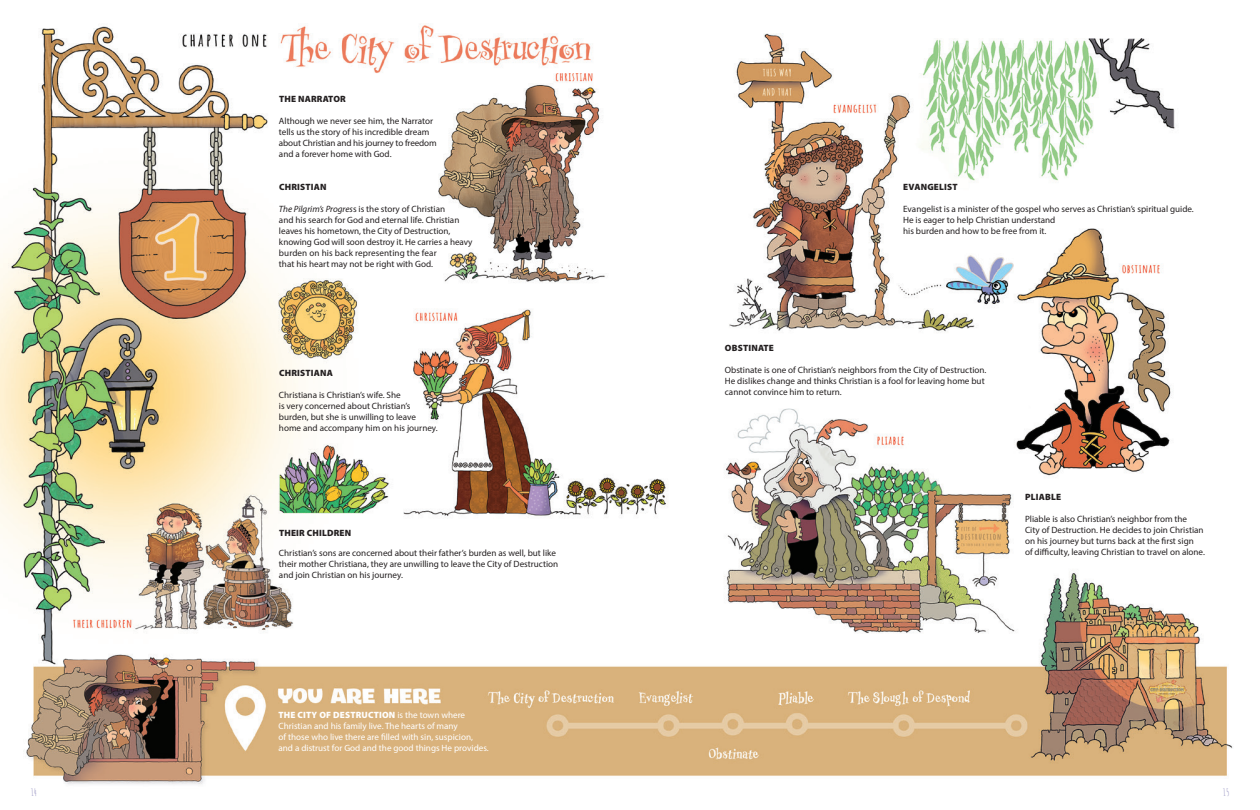
<style>
.page{position:relative;width:1260px;height:810px;background:#fff}
.page>*{position:absolute;margin:0;border:0;box-sizing:border-box;transform-origin:0 0}
.t1{font:700 10.12px "Amatic SC";color:#aaa7cd}
.Chapter_Opener{font:9.12px "Myriad Pro";color:#231f20}
.Chapter_Opener-2{font:9.12px "Myriad Pro";color:#fff}
.Chapter_Opener-3{font:900 9.12px "Myriad Pro";letter-spacing:.02em;color:#231f20}
.Chapter_Opener-4{font:900 9.12px "Myriad Pro";letter-spacing:.02em;color:#fff}
.s1{font-style:italic}
.s2{font-weight:400}
</style>
<div class="page">
<img style="left:0;top:24px;width:1233px;height:760px">
<p class="Chapter_Opener-3" style="left:279px;top:93px;width:68px">THE NARRATOR</p>
<p class="Chapter_Opener" style="left:279px;top:116px;width:156px">Although we never see him, the Narrator</p>
<p class="Chapter_Opener" style="left:279px;top:127px;width:152px">tells us the story of his incredible dream</p>
<p class="Chapter_Opener" style="left:279px;top:138px;width:159px">about Christian and his journey to freedom</p>
<p class="Chapter_Opener" style="left:279px;top:148px;width:114px">and a forever home with God.</p>
<p class="Chapter_Opener-3" style="left:279px;top:181px;width:49px">CHRISTIAN</p>
<p class="Chapter_Opener" style="left:279px;top:203px;width:168px"><span class="s1">The Pilgrim’s Progres</span>s is the story of Christian</p>
<p class="Chapter_Opener" style="left:279px;top:214px;width:182px">and his search for God and eternal life. Christian</p>
<p class="Chapter_Opener" style="left:279px;top:225px;width:173px">leaves his hometown, the City of Destruction,</p>
<p class="Chapter_Opener" style="left:279px;top:236px;width:195px">knowing God will soon destroy it. He carries a heavy</p>
<p class="Chapter_Opener" style="left:279px;top:247px;width:159px">burden on his back representing the fear</p>
<p class="Chapter_Opener" style="left:279px;top:258px;width:156px">that his heart may not be right with God.</p>
<p class="Chapter_Opener-3" style="left:279px;top:367px;width:55px">CHRISTIANA</p>
<p class="Chapter_Opener" style="left:279px;top:390px;width:123px">Christiana is Christian’s wife. She</p>
<p class="Chapter_Opener" style="left:279px;top:401px;width:133px">is very concerned about Christian’s</p>
<p class="Chapter_Opener" style="left:279px;top:412px;width:138px">burden, but she is unwilling to leave</p>
<p class="Chapter_Opener" style="left:279px;top:423px;width:160px">home and accompany him on his journey.</p>
<p class="Chapter_Opener-3" style="left:279px;top:527px;width:74px">THEIR CHILDREN</p>
<p class="Chapter_Opener" style="left:279px;top:547px;width:279px">Christian’s sons are concerned about their father’s burden as well, but like</p>
<p class="Chapter_Opener" style="left:279px;top:558px;width:281px">their mother Christiana, they are unwilling to leave the City of Destruction</p>
<p class="Chapter_Opener" style="left:279px;top:569px;width:126px">and join Christian on his journey.</p>
<p class="Chapter_Opener-4" style="left:279px;top:709px;width:188px">THE CITY OF DESTRUCTION <span class="s2">is the town where</span></p>
<p class="Chapter_Opener-2" style="left:279px;top:720px;width:181px">Christian and his family live. The hearts of many</p>
<p class="Chapter_Opener-2" style="left:279px;top:731px;width:196px">of those who live there are filled with sin, suspicion,</p>
<p class="Chapter_Opener-2" style="left:279px;top:742px;width:212px">and a distrust for God and the good things He provides.</p>
<p class="Chapter_Opener-3" style="left:903px;top:181px;width:56px">EVANGELIST</p>
<p class="Chapter_Opener" style="left:903px;top:203px;width:292px">Evangelist is a minister of the gospel who serves as Christian’s spiritual guide.</p>
<p class="Chapter_Opener" style="left:903px;top:214px;width:154px">He is eager to help Christian understand</p>
<p class="Chapter_Opener" style="left:903px;top:225px;width:145px">his burden and how to be free from it.</p>
<p class="Chapter_Opener-3" style="left:725px;top:342px;width:51px">OBSTINATE</p>
<p class="Chapter_Opener" style="left:725px;top:364px;width:263px">Obstinate is one of Christian’s neighbors from the City of Destruction.</p>
<p class="Chapter_Opener" style="left:725px;top:375px;width:261px">He dislikes change and thinks Christian is a fool for leaving home but</p>
<p class="Chapter_Opener" style="left:725px;top:386px;width:118px">cannot convince him to return.</p>
<p class="Chapter_Opener-3" style="left:1025px;top:491px;width:37px">PLIABLE</p>
<p class="Chapter_Opener" style="left:1025px;top:513px;width:164px">Pliable is also Christian’s neighbor from the</p>
<p class="Chapter_Opener" style="left:1025px;top:524px;width:180px">City of Destruction. He decides to join Christian</p>
<p class="Chapter_Opener" style="left:1025px;top:535px;width:170px">on his journey but turns back at the first sign</p>
<p class="Chapter_Opener" style="left:1025px;top:546px;width:181px">of difficulty, leaving Christian to travel on alone.</p>
<p class="t1" style="left:31px;top:784px;width:7px">14</p>
<p class="t1" style="left:1223px;top:784px;width:8px">15</p>
</div>
